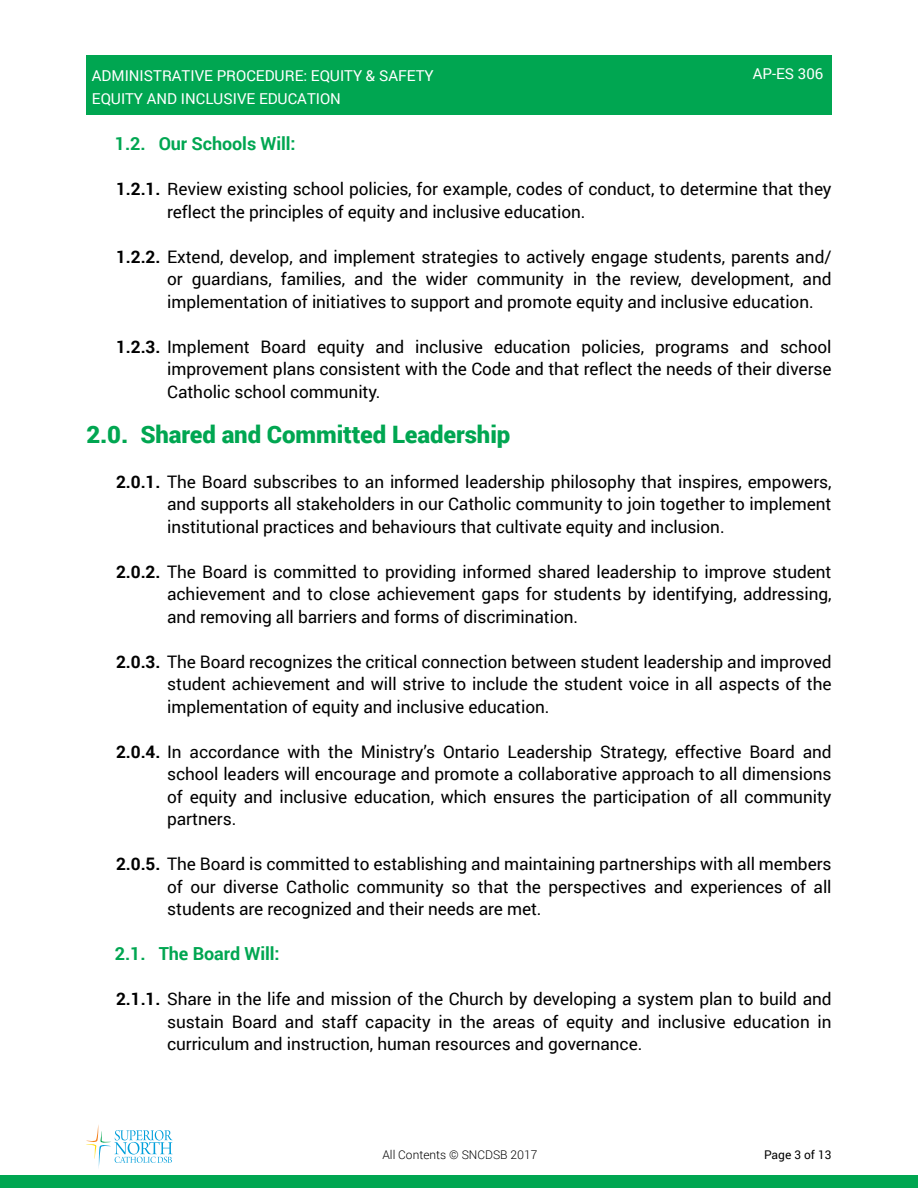
<style>
.page{position:relative;width:918px;height:1188px;background:#fff}
.page>*{position:absolute;margin:0;border:0;box-sizing:border-box;transform-origin:0 0}
.t1{font:900 24px "Roboto";letter-spacing:-.005em;color:#00a651}
.t2{font:700 18px "Roboto";letter-spacing:-.005em;color:#00a651}
.t3{font:17.25px/22.5px "Roboto";letter-spacing:-.005em;color:#000;text-align:justify}
.t4{font:15px/22.5px "Roboto";color:#fff}
.t5{font:300 12px "Roboto";color:#000}
.t6{font:12px "Roboto";color:#000}
.s1{font-weight:700}
</style>
<div class="page">
<div style="left:86px;top:55px;width:746px;height:60px;background:#00a651"></div>
<div style="left:0;top:1175px;width:918px;height:13px;background:#00a651"></div>
<svg style="left:86px;top:1125px;width:87px;height:43px"></svg>
<p class="t4" style="left:92px;top:64px;width:343px">ADMINISTRATIVE PROCEDURE: EQUITY &amp; SAFETY<br>EQUITY AND INCLUSIVE EDUCATION</p>
<p class="t4" style="left:753px;top:62px;width:72px">AP-ES 306</p>
<p class="t2" style="left:115px;top:131px;width:182px">1.2. Our Schools Will:</p>
<p class="t3" style="left:167px;top:177px;width:666px;text-indent:-51px"><span class="s1">1.2.1.</span> Review existing school policies, for example, codes of conduct, to determine that they reflect the principles of equity and inclusive education.</p>
<p class="t3" style="left:167px;top:245px;width:666px;text-indent:-51px"><span class="s1">1.2.2.</span> Extend, develop, and implement strategies to actively engage students, parents and/ or guardians, families, and the wider community in the review, development, and implementation of initiatives to support and promote equity and inclusive education.</p>
<p class="t3" style="left:167px;top:335px;width:666px;text-indent:-51px"><span class="s1">1.2.3.</span> Implement Board equity and inclusive education policies, programs and school improvement plans consistent with the Code and that reflect the needs of their diverse Catholic school community.</p>
<p class="t1" style="left:86px;top:417px;width:425px">2.0. Shared and Committed Leadership</p>
<p class="t3" style="left:167px;top:470px;width:666px;text-indent:-51px"><span class="s1">2.0.1.</span> The Board subscribes to an informed leadership philosophy that inspires, empowers, and supports all stakeholders in our Catholic community to join together to implement institutional practices and behaviours that cultivate equity and inclusion.</p>
<p class="t3" style="left:167px;top:560px;width:666px;text-indent:-51px"><span class="s1">2.0.2.</span> The Board is committed to providing informed shared leadership to improve student achievement and to close achievement gaps for students by identifying, addressing, and removing all barriers and forms of discrimination.</p>
<p class="t3" style="left:167px;top:650px;width:666px;text-indent:-51px"><span class="s1">2.0.3.</span> The Board recognizes the critical connection between student leadership and improved student achievement and will strive to include the student voice in all aspects of the implementation of equity and inclusive education.</p>
<p class="t3" style="left:167px;top:740px;width:666px;text-indent:-51px"><span class="s1">2.0.4.</span> In accordance with the Ministry’s Ontario Leadership Strategy, effective Board and school leaders will encourage and promote a collaborative approach to all dimensions of equity and inclusive education, which ensures the participation of all community partners.</p>
<p class="t3" style="left:167px;top:852px;width:666px;text-indent:-51px"><span class="s1">2.0.5.</span> The Board is committed to establishing and maintaining partnerships with all members of our diverse Catholic community so that the perspectives and experiences of all students are recognized and their needs are met.</p>
<p class="t2" style="left:115px;top:941px;width:166px">2.1. The Board Will:</p>
<p class="t3" style="left:167px;top:987px;width:666px;text-indent:-51px"><span class="s1">2.1.1.</span> Share in the life and mission of the Church by developing a system plan to build and sustain Board and staff capacity in the areas of equity and inclusive education in curriculum and instruction, human resources and governance.</p>
<p class="t5" style="left:382px;top:1146px;width:157px">All Contents © SNCDSB 2017</p>
<p class="t6" style="left:764px;top:1146px;width:69px">Page 3 of 13</p>
</div>
